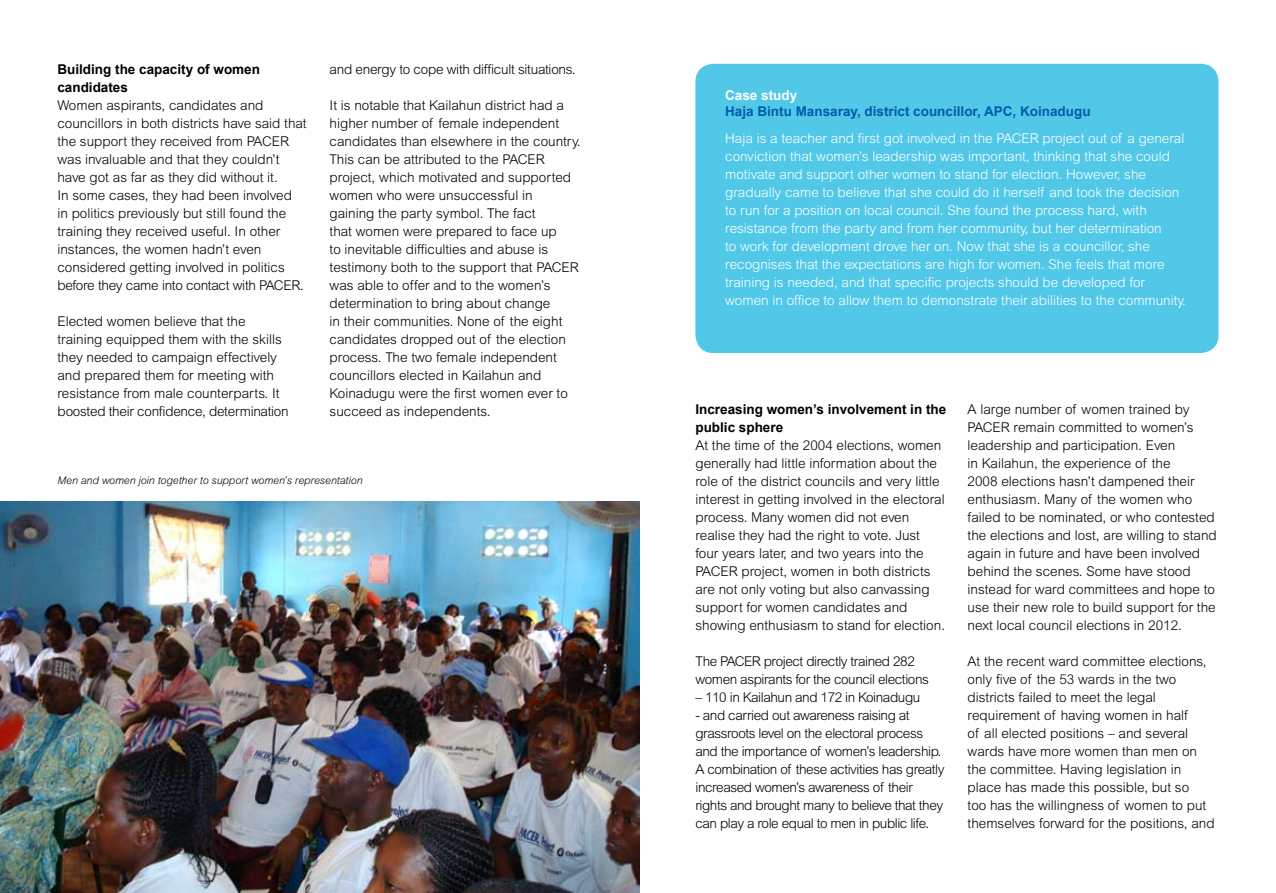
<style>
.page{position:relative;width:1276px;height:893px;background:#fff}
.page>*{position:absolute;margin:0;border:0;box-sizing:border-box;transform-origin:0 0}
.t1{font:300 13.5px/18px "Arial";color:#000}
.t2{font:300 13.5px/18px "Arial";color:#fff}
.t3{font:300 13.5px/18px "Arial";letter-spacing:-.03em;color:#000}
.t4{font:700 13.5px/18px "Arial";color:#000}
.t5{font:700 13.5px "Arial";color:#005daa}
.t6{font:300 13.5px "Arial";letter-spacing:-.02em;color:#000}
.t7{font:700 13.5px "Arial";color:#fff}
.t8{font:italic 300 10.5px "Arial";color:#000}
</style>
<div class="page">
<div style="left:695px;top:64px;width:523px;height:289px;background:#51c8e8;border-radius:18px"></div>
<img style="left:0;top:501px;width:639px;height:392px">
<p class="t4" style="left:57px;top:60px;width:204px">Building the capacity of women candidates</p>
<p class="t1" style="left:57px;top:96px;width:251px">Women aspirants, candidates and councillors in both districts have said that the support they received from PACER was invaluable and that they couldn’t have got as far as they did without it.<br>In some cases, they had been involved<br>in politics previously but still found the training they received useful. In other instances, the women hadn’t even considered getting involved in politics before they came into contact with PACER.</p>
<p class="t1" style="left:57px;top:312px;width:233px">Elected women believe that the training equipped them with the skills they needed to campaign effectively and prepared them for meeting with resistance from male counterparts. It boosted their confidence, determination</p>
<p class="t6" style="left:330px;top:62px;width:247px">and energy to cope with difficult situations.</p>
<p class="t1" style="left:330px;top:97px;width:252px">It is notable that Kailahun district had a higher number of female independent candidates than elsewhere in the country.<br>This can be attributed to the PACER project, which motivated and supported women who were unsuccessful in gaining the party symbol. The fact<br>that women were prepared to face up<br>to inevitable difficulties and abuse is testimony both to the support that PACER was able to offer and to the women’s determination to bring about change<br>in their communities. None of the eight candidates dropped out of the election process. The two female independent councillors elected in Kailahun and Koinadugu were the first women ever to succeed as independents.</p>
<p class="t8" style="left:57px;top:474px;width:307px">Men and women join together to support women’s representation</p>
<p class="t7" style="left:725px;top:87px;width:74px">Case study</p>
<p class="t5" style="left:725px;top:104px;width:367px">Haja Bintu Mansaray, district councillor, APC, Koinadugu</p>
<p class="t2" style="left:725px;top:129px;width:462px">Haja is a teacher and first got involved in the PACER project out of a general conviction that women’s leadership was important, thinking that she could motivate and support other women to stand for election. However, she gradually came to believe that she could do it herself and took the decision to run for a position on local council. She found the process hard, with resistance from the party and from her community, but her determination<br>to work for development drove her on. Now that she is a councillor, she recognises that the expectations are high for women. She feels that more training is needed, and that specific projects should be developed for women in office to allow them to demonstrate their abilities to the community.</p>
<p class="t4" style="left:695px;top:400px;width:252px">Increasing women’s involvement in the public sphere</p>
<p class="t1" style="left:695px;top:436px;width:251px">At the time of the 2004 elections, women generally had little information about the role of the district councils and very little interest in getting involved in the electoral process. Many women did not even realise they had the right to vote. Just four years later, and two years into the PACER project, women in both districts are not only voting but also canvassing support for women candidates and showing enthusiasm to stand for election.</p>
<p class="t3" style="left:695px;top:652px;width:235px">The PACER project directly trained 282 women aspirants for the council elections</p>
<p class="t3" style="left:695px;top:688px;width:226px">– 110 in Kailahun and 172 in Koinadugu</p>
<p class="t3" style="left:695px;top:706px;width:250px">- and carried out awareness raising at grassroots level on the electoral process and the importance of women’s leadership.<br>A combination of these activities has greatly increased women’s awareness of their rights and brought many to believe that they can play a role equal to men in public life.</p>
<p class="t1" style="left:967px;top:401px;width:251px">A large number of women trained by PACER remain committed to women’s leadership and participation. Even<br>in Kailahun, the experience of the<br>2008 elections hasn’t dampened their enthusiasm. Many of the women who failed to be nominated, or who contested the elections and lost, are willing to stand again in future and have been involved behind the scenes. Some have stood instead for ward committees and hope to use their new role to build support for the next local council elections in 2012.</p>
<p class="t1" style="left:967px;top:653px;width:248px">At the recent ward committee elections, only five of the 53 wards in the two districts failed to meet the legal requirement of having women in half<br>of all elected positions – and several wards have more women than men on the committee. Having legislation in place has made this possible, but so<br>too has the willingness of women to put themselves forward for the positions, and</p>
</div>
